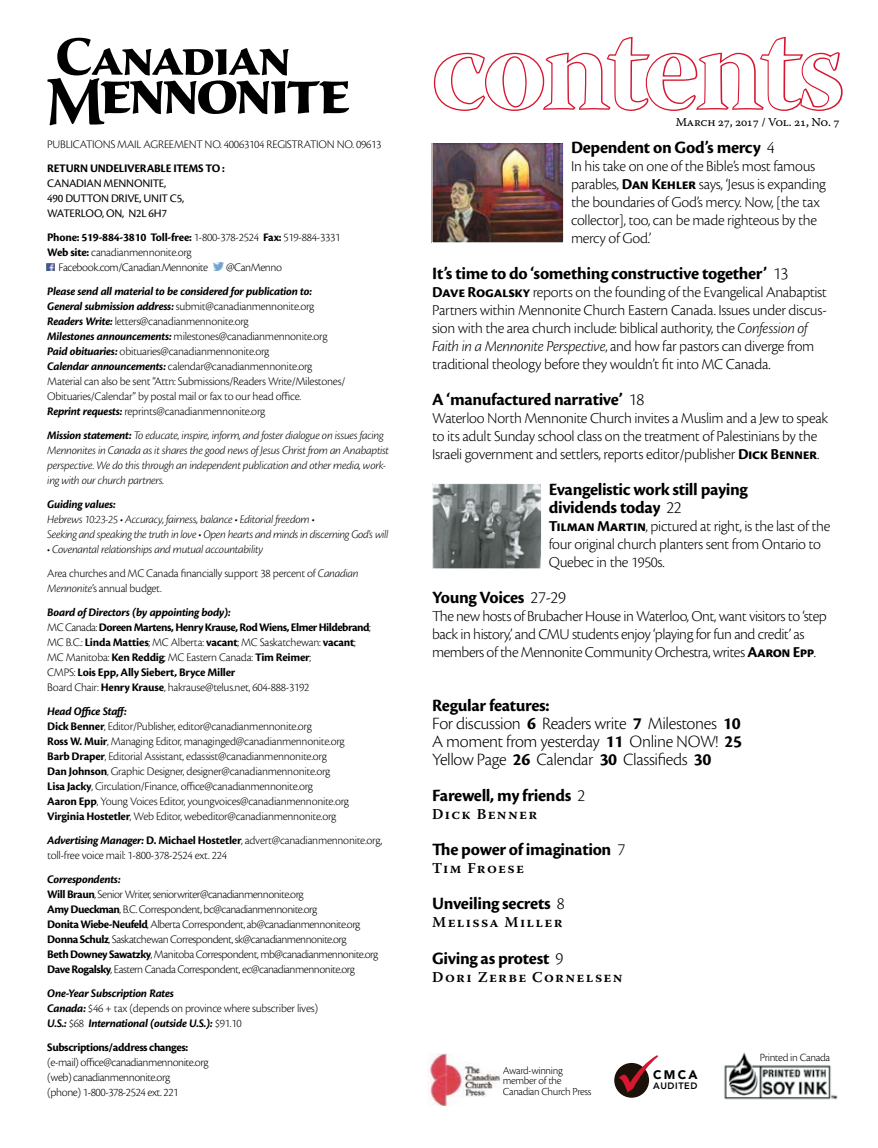
<style>
.page{position:relative;width:878px;height:1148px;background:#fff}
.page>*{position:absolute;margin:0;border:0;box-sizing:border-box;transform-origin:0 0}
.t1{font:120px "Warnock Pro Bold Disp";letter-spacing:-.025em;color:#fff}
.t2{font:700 18px/18px "Cronos Pro";letter-spacing:-.015em;color:#000}
.t3{font:300 18px/18px "Cronos Pro";letter-spacing:-.02em;color:#000}
.t4{font:300 15.75px/18px "Cronos Pro";letter-spacing:-.025em;color:#000}
.t5{font:600 15px "Warnock Pro";letter-spacing:.09em;color:#000}
.t6{font:900 12.3px "Avenir LT Std";color:#000}
.t7{font:300 12px/15px "Cronos Pro";letter-spacing:-.025em;color:#000}
.t8{font:italic 300 12px/15px "Cronos Pro";letter-spacing:-.025em;color:#000}
.t9{font:700 12px/15px "Cronos Pro";letter-spacing:-.025em;color:#000}
.t10{font:italic 700 12px/15px "Cronos Pro";letter-spacing:-.025em;color:#000}
.t11{font:12px/15px "Cronos Pro";letter-spacing:-.02em;color:#000}
.t12{font:12px "Warnock Pro Capt";letter-spacing:-.025em;color:#000}
.t13{font:300 11.55px "Cronos Pro";letter-spacing:-.03em;color:#000}
.t14{font:300 11.25px/10.2px "Cronos Pro";letter-spacing:-.03em;color:#000}
.t15{font:800 9.15px "Avenir LT Std";letter-spacing:.065em;color:#000}
.s1{font-weight:300}
.s2{font-weight:700}
.s3{font-weight:700;font-style:italic}
.s4{font-style:normal}
.s5{font-weight:300;font-style:normal}
.s6{font-style:italic}
</style>
<div class="page">
<svg style="left:433px;top:37px;width:410px;height:74px"></svg>
<img style="left:433px;top:143px;width:129px;height:98px">
<div style="left:431px;top:139px;width:133px;height:104px;border:1px solid #fff"></div>
<img style="left:434px;top:485px;width:106px;height:82px">
<div style="left:432px;top:483px;width:110px;height:86px;border:1px solid #fff"></div>
<img style="left:724px;top:1052px;width:114px;height:48px">
<div style="left:614px;top:1062px;width:35px;height:35px;background:#1c120a;border-radius:50%"></div>
<svg style="left:618px;top:1055px;width:40px;height:37px"></svg>
<img style="left:428px;top:1053px;width:74px;height:52px">
<svg style="left:47px;top:38px;width:302px;height:87px"></svg>
<svg style="left:214px;top:263px;width:9px;height:8px"></svg>
<svg style="left:47px;top:263px;width:8px;height:8px"></svg>
<p class="t7" style="left:47px;top:136px;width:336px">PUBLICATIONS MAIL AGREEMENT NO. 40063104 REGISTRATION NO. 09613</p>
<p class="t9" style="left:47px;top:161px;width:179px">RETURN UNDELIVERABLE ITEMS TO :</p>
<p class="t11" style="left:47px;top:176px;width:138px">CANADIAN MENNONITE,<br>490 DUTTON DRIVE, UNIT C5,<br>WATERLOO, ON, N2L 6H7</p>
<p class="t9" style="left:47px;top:230px;width:295px">Phone: 519-884-3810 Toll-free: <span class="s1">1-800-378-2524</span> Fax: <span class="s1">519-884-3331</span></p>
<p class="t7" style="left:47px;top:244px;width:146px"><span class="s2">Web site:</span> canadianmennonite.org</p>
<p class="t7" style="left:59px;top:259px;width:151px">Facebook.com/Canadian.Mennonite</p>
<p class="t7" style="left:226px;top:259px;width:57px">@CanMenno</p>
<p class="t7" style="left:47px;top:283px;width:299px"><span class="s3">Please send all material to be considered for publication to:<br>General submission address:</span> submit@canadianmennonite.org <span class="s3">Readers Write:</span> letters@canadianmennonite.org<br><span class="s3">Milestones announcements:</span> milestones@canadianmennonite.org <span class="s3">Paid obituaries:</span> obituaries@canadianmennonite.org<br><span class="s3">Calendar announcements:</span> calendar@canadianmennonite.org Material can also be sent “Attn: Submissions/Readers Write/Milestones/ Obituaries/Calendar” by postal mail or fax to our head office.<br><span class="s3">Reprint requests:</span> reprints@canadianmennonite.org</p>
<p class="t8" style="left:47px;top:428px;width:343px"><span class="s2">Mission statement:</span> To educate, inspire, inform, and foster dialogue on issues facing Mennonites in Canada as it shares the good news of Jesus Christ from an Anabaptist perspective. We do this through an independent publication and other media, work&shy;ing with our church partners.</p>
<p class="t10" style="left:47px;top:497px;width:70px">Guiding values:</p>
<p class="t8" style="left:47px;top:512px;width:342px">Hebrews 10:23-25 • Accuracy, fairness, balance • Editorial freedom •<br>Seeking and speaking the truth in love • Open hearts and minds in discerning God’s will</p>
<p class="t8" style="left:47px;top:537px;width:313px;line-height:24px">• Covenantal relationships and mutual accountability<br><span class="s4">Area churches and MC Canada financially support 38 percent of</span> Canadian</p>
<p class="t10" style="left:47px;top:576px;width:185px;line-height:24px"><span class="s1">Mennonite</span><span class="s5">’s annual budget.<br></span>Board of Directors (by appointing body):</p>
<p class="t9" style="left:47px;top:620px;width:325px"><span class="s1">MC Canada:</span> Doreen Martens, Henry Krause, Rod Wiens, Elmer Hildebrand<span class="s1">; MC B.C.:</span> Linda Matties<span class="s1">; MC Alberta:</span> vacant<span class="s1">; MC Saskatchewan:</span> vacant<span class="s1">; MC Manitoba:</span> Ken Reddig<span class="s1">; MC Eastern Canada:</span> Tim Reimer<span class="s1">;<br>CMPS:</span> Lois Epp, Ally Siebert, Bryce Miller<br><span class="s1">Board Chair:</span> Henry Krause<span class="s1">, hakrause@telus.net, 604-888-3192</span></p>
<p class="t7" style="left:47px;top:703px;width:303px"><span class="s3">Head Office Staff:<br></span><span class="s2">Dick Benner</span>, Editor/Publisher, editor@canadianmennonite.org<br><span class="s2">Ross W. Muir</span>, Managing Editor, managinged@canadianmennonite.org <span class="s2">Barb Draper</span>, Editorial Assistant, edassist@canadianmennonite.org <span class="s2">Dan Johnson</span>, Graphic Designer, designer@canadianmennonite.org <span class="s2">Lisa Jacky</span>, Circulation/Finance, office@canadianmennonite.org<br><span class="s2">Aaron Epp</span>, Young Voices Editor, youngvoices@canadianmennonite.org <span class="s2">Virginia Hostetler</span>, Web Editor, webeditor@canadianmennonite.org</p>
<p class="t7" style="left:47px;top:832px;width:336px"><span class="s3">Advertising Manager:</span> <span class="s2">D. Michael Hostetler</span>, advert@canadianmennonite.org, toll-free voice mail: 1-800-378-2524 ext. 224</p>
<p class="t7" style="left:47px;top:871px;width:332px"><span class="s3">Correspondents:<br></span><span class="s2">Will Braun</span>, Senior Writer, seniorwriter@canadianmennonite.org<br><span class="s2">Amy Dueckman</span>, B.C. Correspondent, bc@canadianmennonite.org<br><span class="s2">Donita Wiebe-Neufeld</span>, Alberta Correspondent, ab@canadianmennonite.org <span class="s2">Donna Schulz</span>, Saskatchewan Correspondent, sk@canadianmennonite.org<br><span class="s2">Beth Downey Sawatzky</span>, Manitoba Correspondent, mb@canadianmennonite.org <span class="s2">Dave Rogalsky</span>, Eastern Canada Correspondent, ec@canadianmennonite.org</p>
<p class="t10" style="left:47px;top:986px;width:272px">One-Year Subscription Rates<br>Canada: <span class="s5">$46 + tax (depends on province where subscriber lives)<br></span>U.S.: <span class="s5">$68</span> International (outside U.S.): <span class="s5">$91.10</span></p>
<p class="t9" style="left:47px;top:1040px;width:142px">Subscriptions/address changes:</p>
<p class="t7" style="left:47px;top:1054px;width:163px">(e-mail) office@canadianmennonite.org (web) canadianmennonite.org<br>(phone) 1-800-378-2524 ext. 221</p>
<h1 class="t1" style="left:432px;top:-4px;width:413px">contents</h1>
<h2 class="t2" style="left:571px;top:139px;width:205px">Dependent on God’s mercy <span class="s1">4</span></h2>
<h3 class="t4" style="left:571px;top:157px;width:256px">In his take on one of the Bible’s most famous parables, <span class="s2">Dan Kehler</span> says, ‘Jesus is expanding the boundaries of God’s mercy. Now, [the tax collector], too, can be made righteous by the mercy of God.’</h3>
<h2 class="t2" style="left:432px;top:265px;width:358px">It’s time to do ‘something constructive together’ <span class="s1">13</span></h2>
<p class="t4" style="left:432px;top:283px;width:396px"><span class="s2">Dave Rogalsky</span> reports on the founding of the Evangelical Anabaptist Partners within Mennonite Church Eastern Canada. Issues under discus&shy;sion with the area church include: biblical authority, the <span class="s6">Confession of Faith in a Mennonite Perspective</span>, and how far pastors can diverge from traditional theology before they wouldn’t fit into MC Canada.</p>
<h2 class="t2" style="left:432px;top:391px;width:214px">A ‘manufactured narrative’ <span class="s1">18</span></h2>
<h3 class="t4" style="left:432px;top:409px;width:397px">Waterloo North Mennonite Church invites a Muslim and a Jew to speak to its adult Sunday school class on the treatment of Palestinians by the<br>Israeli government and settlers, reports editor/publisher <span class="s2">Dick Benner</span>.</h3>
<h2 class="t2" style="left:548px;top:481px;width:201px">Evangelistic work still paying dividends today <span class="s1">22</span></h2>
<h3 class="t4" style="left:548px;top:517px;width:283px"><span class="s2">Tilman Martin</span>, pictured at right, is the last of the four original church planters sent from Ontario to<br>Quebec in the 1950s.</h3>
<h2 class="t2" style="left:432px;top:589px;width:135px">Young Voices <span class="s1">27-29</span></h2>
<h3 class="t4" style="left:432px;top:607px;width:396px">The new hosts of Brubacher House in Waterloo, Ont, want visitors to ‘step back in history,’ and CMU students enjoy ‘playing for fun and credit’ as members of the Mennonite Community Orchestra, writes <span class="s2">Aaron Epp</span>.</h3>
<h2 class="t3" style="left:432px;top:696px;width:311px"><span class="s2">Regular features:<br></span>For discussion <span class="s2">6</span> Readers write <span class="s2">7</span> Milestones <span class="s2">10<br></span>A moment from yesterday <span class="s2">11</span> Online NOW! <span class="s2">25<br></span>Yellow Page <span class="s2">26</span> Calendar <span class="s2">30</span> Classifieds <span class="s2">30</span></h2>
<h2 class="t2" style="left:432px;top:787px;width:155px">Farewell, my friends <span class="s1">2</span></h2>
<p class="t5" style="left:432px;top:805px;width:106px">Dick Benner</p>
<h2 class="t2" style="left:432px;top:841px;width:195px">The power of imagination <span class="s1">7</span></h2>
<p class="t5" style="left:432px;top:859px;width:93px">Tim Froese</p>
<h2 class="t2" style="left:432px;top:895px;width:134px">Unveiling secrets <span class="s1">8</span></h2>
<p class="t5" style="left:432px;top:913px;width:132px">Melissa Miller</p>
<h2 class="t2" style="left:432px;top:949px;width:133px">Giving as protest <span class="s1">9</span></h2>
<p class="t5" style="left:432px;top:967px;width:192px">Dori Zerbe Cornelsen</p>
<p class="t12" style="left:675px;top:115px;width:166px">March 27, 2017 / Vol. 21, No. 7</p>
<p class="t14" style="left:503px;top:1065px;width:90px">Award-winning member of the<br>Canadian Church Press</p>
<p class="t6" style="left:653px;top:1067px;width:46px">CMCA</p>
<p class="t15" style="left:653px;top:1080px;width:46px">AUDITED</p>
<p class="t13" style="left:759px;top:1050px;width:72px">Printed in Canada</p>
</div>
